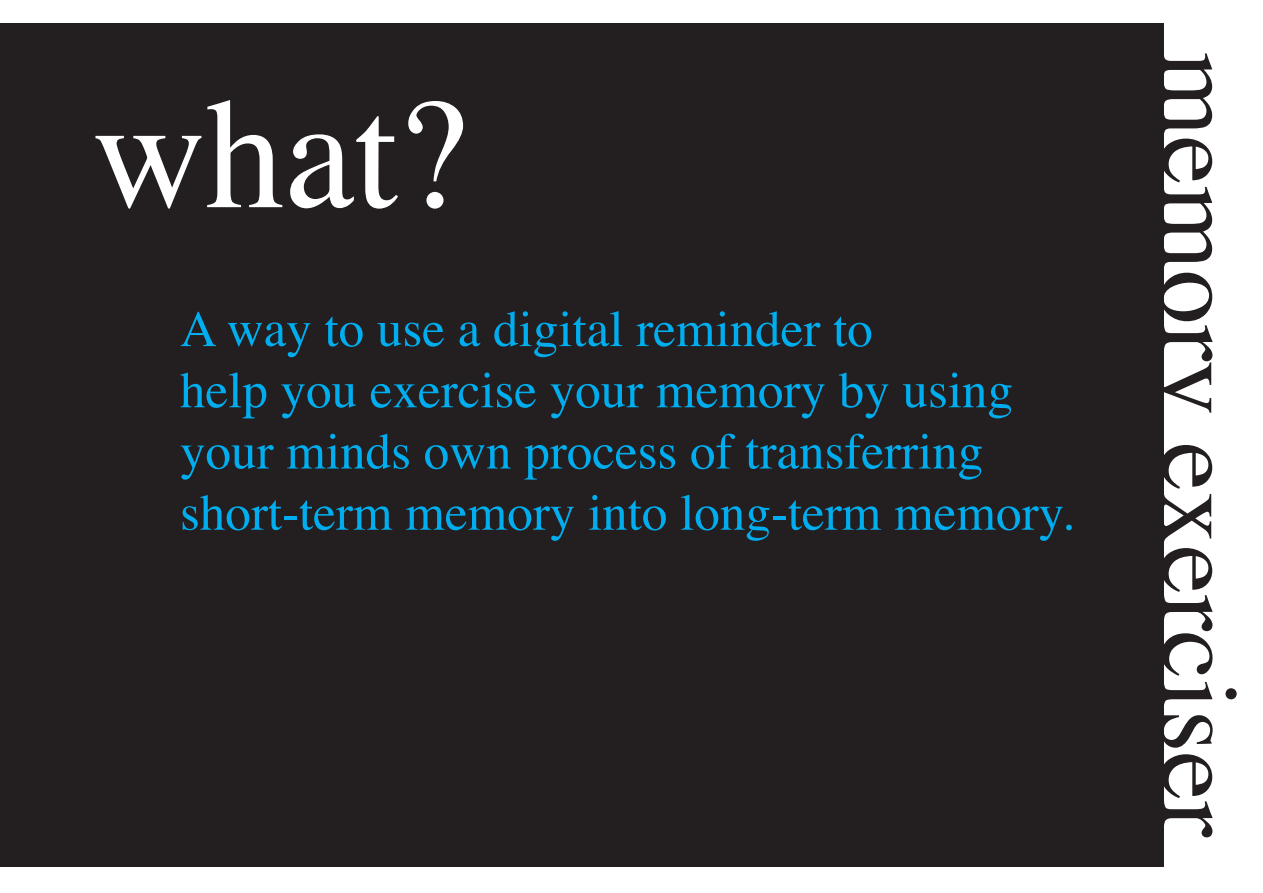
<style>
.page{position:relative;width:1263px;height:893px;background:#fff}
.page>*{position:absolute;margin:0;border:0;box-sizing:border-box;transform-origin:0 0}
.t1{font:157.2px "Times";color:#fff}
.t2{font:109.2px "Times";color:#231f20}
.t3{font:51px/61.2px "Times";color:#00aeef}
</style>
<div class="page">
<div style="left:0;top:23px;width:1163px;height:844px;background:#231f20"></div>
<p class="t1" style="left:92px;top:7px;width:377px">what?</p>
<p class="t3" style="left:180px;top:294px;width:895px">A way to use a digital reminder to<br>help you exercise your memory by using your minds own process of transferring short-term memory into long-term memory.</p>
<p class="t2" style="left:1301px;top:51px;width:787px;rotate:90deg">memory exerciser</p>
</div>
